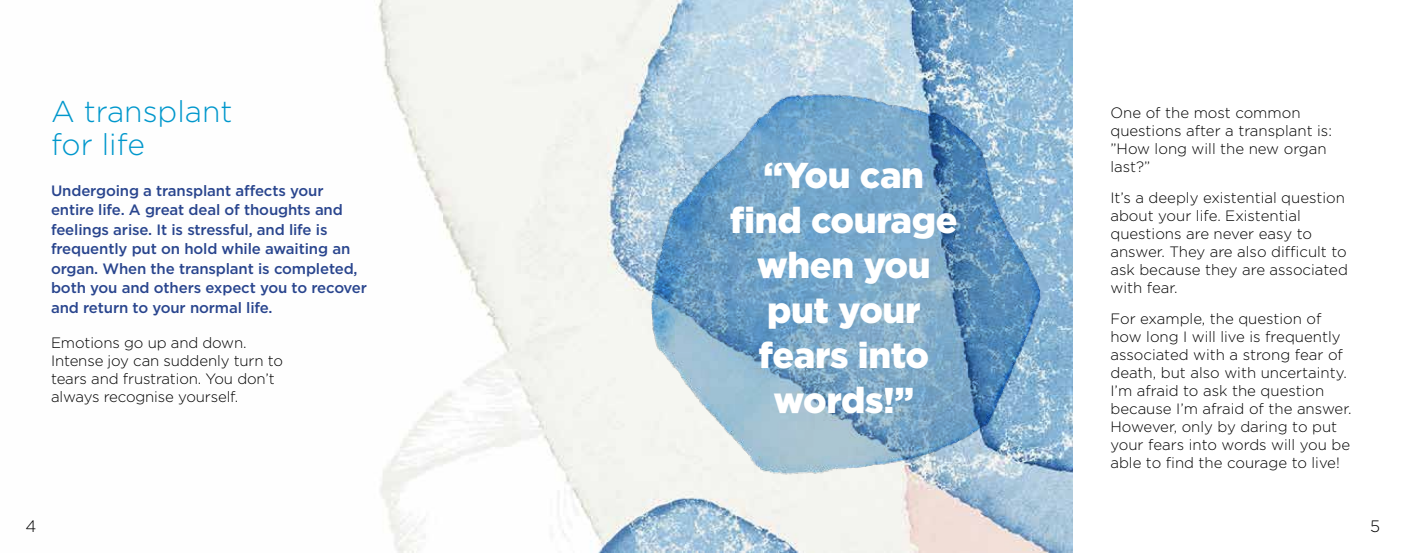
<style>
.page{position:relative;width:1404px;height:553px;background:#fff}
.page>*{position:absolute;margin:0;border:0;box-sizing:border-box;transform-origin:0 0}
.t1{font:900 36px/45px "Gotham";letter-spacing:-.01em;color:#fff;text-align:center}
.t2{font:300 30px/33px "Gotham";color:#0097cc}
.t3{font:300 16.5px "Gotham";color:#000}
.t4{font:300 15px/18px "Gotham";color:#000}
.t5{font:500 15px/19.5px "Gotham";letter-spacing:-.01em;color:#29458e}
</style>
<div class="page">
<img style="left:376px;top:0;width:695px;height:553px">
<img style="left:623px;top:62px;width:429px;height:445px">
<h2 class="t2" style="left:51px;top:94px;width:183px">A transplant for life</h2>
<p class="t5" style="left:51px;top:180px;width:317px">Undergoing a transplant affects your entire life. A great deal of thoughts and feelings arise. It is stressful, and life is frequently put on hold while awaiting an organ. When the transplant is completed, both you and others expect you to recover and return to your normal life.</p>
<p class="t4" style="left:51px;top:333px;width:233px">Emotions go up and down.<br>Intense joy can suddenly turn to tears and frustration. You don’t always recognise yourself.</p>
<h1 class="t1" style="left:730px;top:153px;width:229px">“You can find courage when you put your fears into words!”</h1>
<p class="t4" style="left:1110px;top:104px;width:223px">One of the most common questions after a transplant is: ”How long will the new organ last?”</p>
<p class="t4" style="left:1110px;top:188px;width:239px">It’s a deeply existential question about your life. Existential questions are never easy to answer. They are also difficult to ask because they are associated with fear.</p>
<p class="t4" style="left:1110px;top:309px;width:242px">For example, the question of how long I will live is frequently associated with a strong fear of death, but also with uncertainty.<br>I’m afraid to ask the question because I’m afraid of the answer.<br>However, only by daring to put your fears into words will you be able to find the courage to live!</p>
<p class="t3" style="left:26px;top:516px;width:12px">4</p>
<p class="t3" style="left:1369px;top:516px;width:11px">5</p>
</div>
